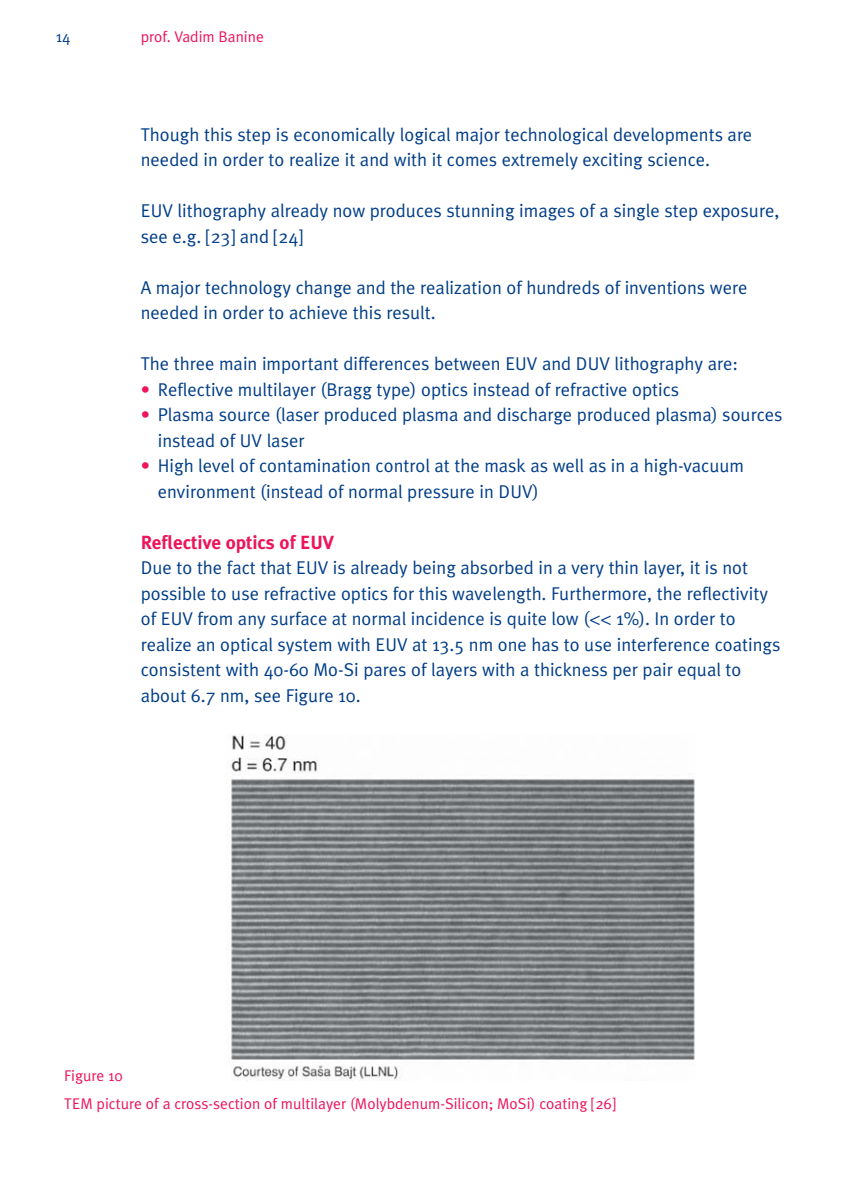
<style>
.page{position:relative;width:842px;height:1191px;background:#fff}
.page>*{position:absolute;margin:0;border:0;box-sizing:border-box;transform-origin:0 0}
.t1{font:700 19px "Meta Plus";color:#ed145a}
.t2{font:18.4px/25.6px "Meta Plus Normal";color:#023e88}
.t3{font:15.6px/28.4px "Meta Plus Normal";color:#ed145a}
.t4{font:15.6px "Meta Plus Normal";color:#023e88}
.s1{color:#ed145a}
.s2{font-family:"Helvetica Neue"}
</style>
<div class="page">
<img style="left:231px;top:734px;width:464px;height:346px">
<p class="t4" style="left:56px;top:31px;width:16px">14</p>
<p class="t3" style="left:141px;top:24px;width:125px">prof. Vadim Banine</p>
<p class="t2" style="left:141px;top:123px;width:613px">Though this step is economically logical major technological developments are needed in order to realize it and with it comes extremely exciting science.</p>
<p class="t2" style="left:141px;top:199px;width:640px">EUV lithography already now produces stunning images of a single step exposure, see e.g. [23] and [24]</p>
<p class="t2" style="left:141px;top:276px;width:608px">A major technology change and the realization of hundreds of inventions were needed in order to achieve this result.</p>
<p class="t2" style="left:141px;top:352px;width:599px">The three main important differences between EUV and DUV lithography are:</p>
<p class="t2" style="left:141px;top:378px;width:540px"><span class="s1">•</span> Reflective multilayer (Bragg type) optics instead of refractive optics</p>
<p class="t2" style="left:158px;top:403px;width:626px;text-indent:-17px"><span class="s1">•</span> Plasma source (laser produced plasma and discharge produced plasma) sources instead of UV laser</p>
<p class="t2" style="left:158px;top:454px;width:588px;text-indent:-17px"><span class="s1">•</span> High level of contamination control at the mask as well as in a high-vacuum environment (instead of normal pressure in DUV)</p>
<p class="t1" style="left:141px;top:534px;width:195px">Reflective optics of EUV</p>
<p class="t2" style="left:141px;top:556px;width:641px">Due to the fact that EUV is already being absorbed in a very thin layer, it is not possible to use refractive optics for this wavelength. Furthermore, the reflectivity of EUV from any surface at normal incidence is quite low (<span class="s2">&lt;&lt;</span> 1%). In order to realize an optical system with EUV at 13.5 nm one has to use interference coatings consistent with 40-60 Mo-Si pares of layers with a thickness per pair equal to about 6.7 nm, see Figure 10.</p>
<p class="t3" style="left:64px;top:1062px;width:553px">Figure 10<br>TEM picture of a cross-section of multilayer (Molybdenum-Silicon; MoSi) coating [26]</p>
</div>
